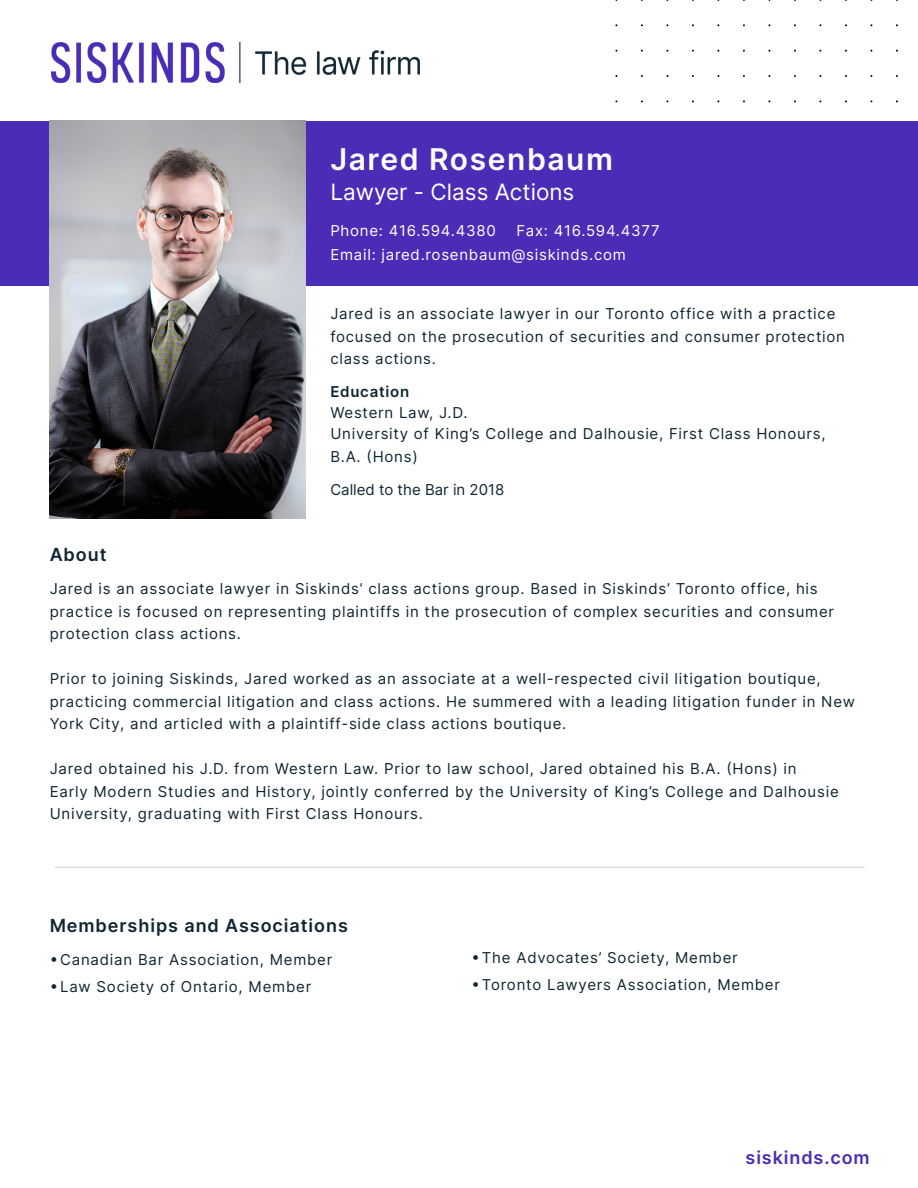
<style>
.page{position:relative;width:918px;height:1188px;background:#fff}
.page>*{position:absolute;margin:0;border:0;box-sizing:border-box;transform-origin:0 0}
.t1{font:600 30px "Inter";letter-spacing:.05em;color:#fff}
.t2{font:22.5px "Inter";color:#fff}
.Main_copy{font:600 18px "Inter";letter-spacing:.05em;color:#0f2632}
.t3{font:600 18px "Inter";letter-spacing:.05em;color:#4b2cb7}
.Main_copy-2{font:15px/22.5px "Inter";letter-spacing:.05em;color:#0f2632}
.Contact_Info{font:15px "Inter";letter-spacing:.05em;color:#fff}
.Called_to_Bar{font:15px "Inter";color:#0f2632}
.Main_copy-3{font:600 15px "Inter";letter-spacing:.05em;color:#0f2632}
</style>
<div class="page">
<div style="left:0;top:121px;width:918px;height:164px;background:#4b2cb7"></div>
<img style="left:51px;top:43px;width:369px;height:39px">
<img style="left:50px;top:121px;width:256px;height:398px">
<hr style="left:55px;top:867px;width:810px;height:1px;background:#d4d4d5">
<p class="t1" style="left:330px;top:137px;width:284px">Jared Rosenbaum</p>
<p class="t2" style="left:330px;top:175px;width:246px">Lawyer - Class Actions</p>
<p class="Contact_Info" style="left:330px;top:219px;width:167px">Phone: 416.594.4380</p>
<p class="Contact_Info" style="left:516px;top:219px;width:145px">Fax: 416.594.4377</p>
<p class="Contact_Info" style="left:330px;top:243px;width:297px">Email: jared.rosenbaum@siskinds.com</p>
<p class="Main_copy-2" style="left:330px;top:302px;width:516px">Jared is an associate lawyer in our Toronto office with a practice focused on the prosecution of securities and consumer protection class actions.</p>
<p class="Main_copy-3" style="left:330px;top:381px;width:80px">Education</p>
<p class="Main_copy-2" style="left:330px;top:401px;width:139px">Western Law, J.D.</p>
<p class="Main_copy-2" style="left:330px;top:422px;width:497px">University of King’s College and Dalhousie, First Class Honours,<br>B.A. (Hons)</p>
<p class="Called_to_Bar" style="left:330px;top:478px;width:175px">Called to the Bar in 2018</p>
<p class="Main_copy" style="left:50px;top:541px;width:58px">About</p>
<p class="Main_copy-2" style="left:50px;top:577px;width:786px">Jared is an associate lawyer in Siskinds’ class actions group. Based in Siskinds’ Toronto office, his practice is focused on representing plaintiffs in the prosecution of complex securities and consumer protection class actions.</p>
<p class="Main_copy-2" style="left:50px;top:667px;width:807px">Prior to joining Siskinds, Jared worked as an associate at a well-respected civil litigation boutique, practicing commercial litigation and class actions. He summered with a leading litigation funder in New<br>York City, and articled with a plaintiff-side class actions boutique.</p>
<p class="Main_copy-2" style="left:50px;top:757px;width:791px">Jared obtained his J.D. from Western Law. Prior to law school, Jared obtained his B.A. (Hons) in<br>Early Modern Studies and History, jointly conferred by the University of King’s College and Dalhousie<br>University, graduating with First Class Honours.</p>
<p class="Main_copy" style="left:50px;top:912px;width:300px">Memberships and Associations</p>
<p class="Main_copy-2" style="left:50px;top:948px;width:284px">• Canadian Bar Association, Member</p>
<p class="Main_copy-2" style="left:50px;top:975px;width:263px">• Law Society of Ontario, Member</p>
<p class="Main_copy-2" style="left:471px;top:946px;width:268px">• The Advocates’ Society, Member</p>
<p class="Main_copy-2" style="left:471px;top:973px;width:310px">• Toronto Lawyers Association, Member</p>
<p class="t3" style="left:746px;top:1144px;width:126px">siskinds.com</p>
</div>
